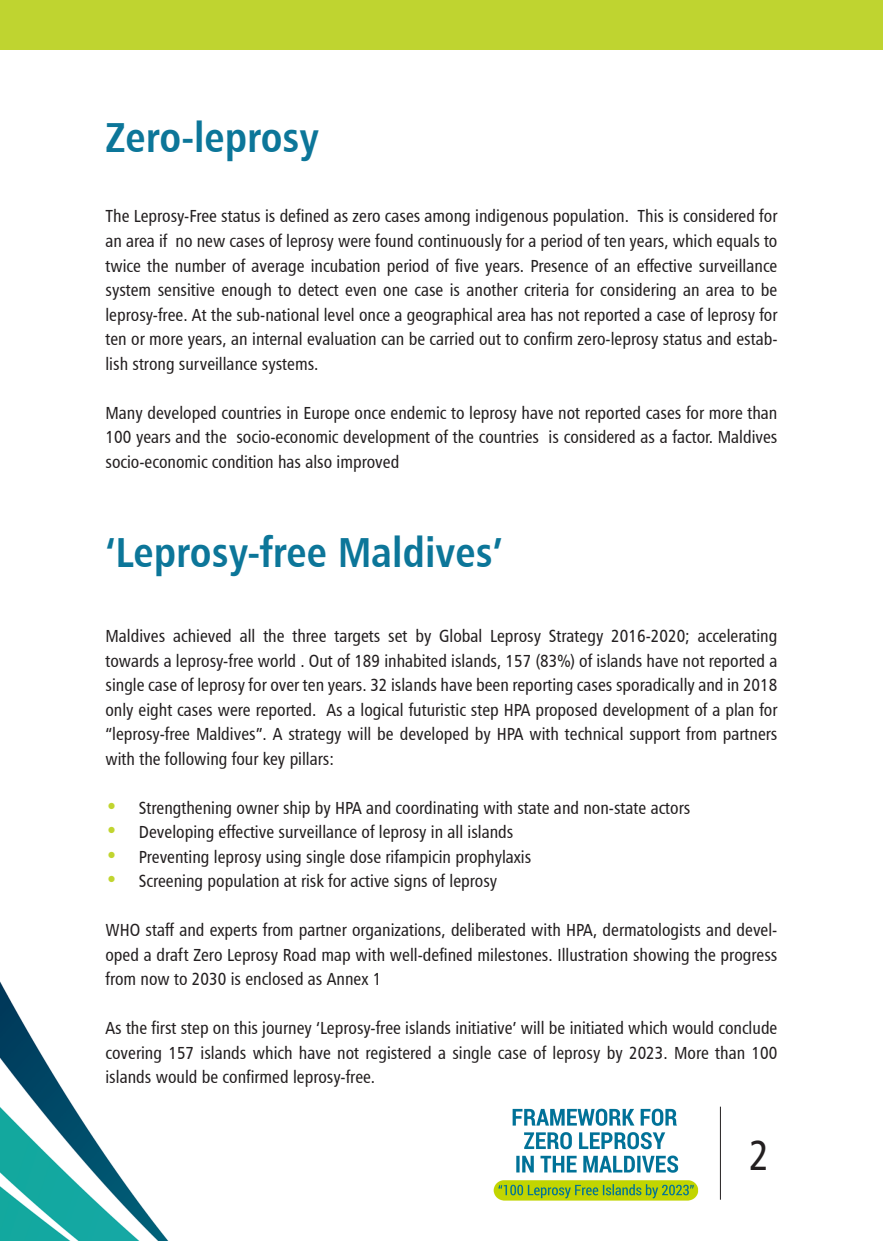
<style>
.page{position:relative;width:883px;height:1241px;background:#fff}
.page>*{position:absolute;margin:0;border:0;box-sizing:border-box;transform-origin:0 0}
.t1{font:42px "Humanist 777 BT Bold Condensed B";color:#0c7699}
.t2{font:42px "Humanist 777 BT Roman Condensed B";color:#231f20}
.t3{font:17.5px/24.5px "Humanist 777 BT Roman Condensed B";color:#231f20;text-align:justify}
.t4{font:15.75px/18.9px "Humanist 777 BT Roman Condensed B";color:#231f20}
.s1{font-size:21px;color:#c1d52f}
</style>
<div class="page">
<img style="left:1px;top:983px;width:166px;height:256px">
<img style="left:493px;top:1108px;width:206px;height:93px">
<hr style="left:720px;top:1106px;width:1px;height:93px;background:#231f20">
<div style="left:0;top:0;width:883px;height:50px;background:#bfd430"></div>
<h1 class="t1" style="left:105px;top:111px;width:215px">Zero-leprosy</h1>
<p class="t3" style="left:105px;top:204px;width:674px">The Leprosy-Free status is defined as zero cases among indigenous population. This is considered for an area if no new cases of leprosy were found continuously for a period of ten years, which equals to twice the number of average incubation period of five years. Presence of an effective surveillance system sensitive enough to detect even one case is another criteria for considering an area to be leprosy-free. At the sub-national level once a geographical area has not reported a case of leprosy for ten or more years, an internal evaluation can be carried out to confirm zero-leprosy status and estab&shy;lish strong surveillance systems.</p>
<p class="t3" style="left:105px;top:400px;width:674px">Many developed countries in Europe once endemic to leprosy have not reported cases for more than 100 years and the socio-economic development of the countries is considered as a factor. Maldives socio-economic condition has also improved</p>
<h1 class="t1" style="left:105px;top:526px;width:399px">‘Leprosy-free Maldives’</h1>
<p class="t3" style="left:105px;top:623px;width:674px">Maldives achieved all the three targets set by Global Leprosy Strategy 2016-2020; accelerating towards a leprosy-free world . Out of 189 inhabited islands, 157 (83%) of islands have not reported a single case of leprosy for over ten years. 32 islands have been reporting cases sporadically and in 2018 only eight cases were reported. As a logical futuristic step HPA proposed development of a plan for “leprosy-free Maldives”. A strategy will be developed by HPA with technical support from partners with the following four key pillars:</p>
<p class="t3" style="left:105px;top:794px;width:586px"><span class="s1">•</span> Strengthening owner ship by HPA and coordinating with state and non-state actors</p>
<p class="t3" style="left:105px;top:819px;width:409px"><span class="s1">•</span> Developing effective surveillance of leprosy in all islands</p>
<p class="t3" style="left:105px;top:843px;width:427px"><span class="s1">•</span> Preventing leprosy using single dose rifampicin prophylaxis</p>
<p class="t3" style="left:105px;top:868px;width:393px"><span class="s1">•</span> Screening population at risk for active signs of leprosy</p>
<p class="t3" style="left:105px;top:917px;width:673px">WHO staff and experts from partner organizations, deliberated with HPA, dermatologists and devel&shy;oped a draft Zero Leprosy Road map with well-defined milestones. Illustration showing the progress from now to 2030 is enclosed as Annex 1</p>
<p class="t3" style="left:105px;top:1015px;width:673px">As the first step on this journey ‘Leprosy-free islands initiative’ will be initiated which would conclude covering 157 islands which have not registered a single case of leprosy by 2023. More than 100 islands would be confirmed leprosy-free.</p>
<p class="t4" style="left:136px;top:1023px;width:125px">population including migrants</p>
<p class="t4" style="left:275px;top:1023px;width:125px">population including migrants</p>
<p class="t4" style="left:414px;top:1023px;width:125px">population including migrants</p>
<p class="t4" style="left:553px;top:1023px;width:125px">population including migrants</p>
<p class="t4" style="left:692px;top:1023px;width:125px">population including migrants</p>
<h1 class="t2" style="left:749px;top:1128px;width:22px">2</h1>
</div>
